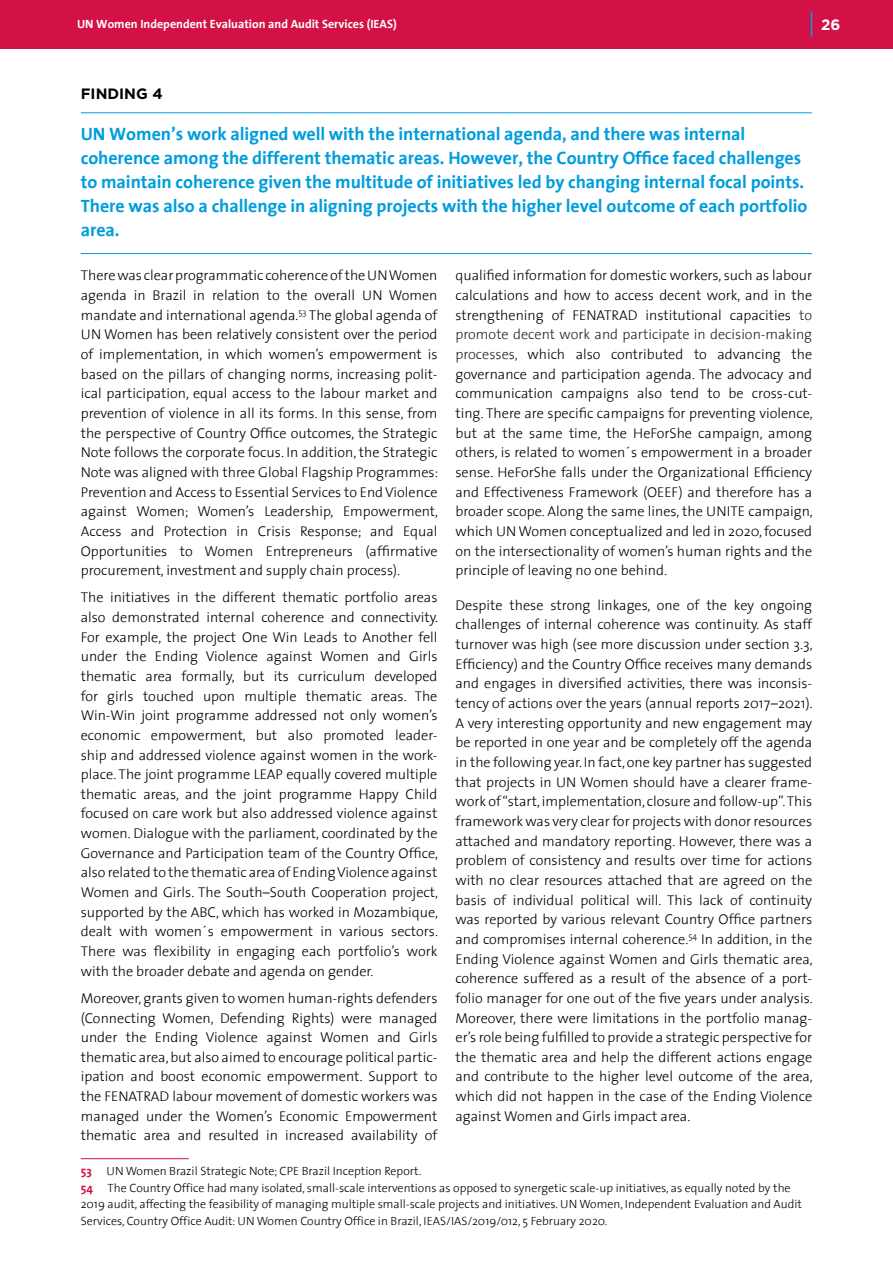
<style>
.page{position:relative;width:893px;height:1263px;background:#fff}
.page>*{position:absolute;margin:0;border:0;box-sizing:border-box;transform-origin:0 0}
.FIndings_Text{font:700 18px/24px "The Sans";letter-spacing:-.005em;color:#009ddc}
.FINDINGS_HEADER{font:700 15px "Gotham";color:#000}
.t1{font:700 15px "Gotham";color:#fff}
.t2{font:300 14.25px/19.6px "The Sans";color:#000;text-align:justify}
.Footnote{font:300 12px/16.5px "The Sans";color:#000}
.t3{font:700 12px "The Sans";color:#fff}
.s1{font-style:italic}
.s2{color:#242424}
.s3{font-weight:700;color:#d31145}
</style>
<div class="page">
<div style="left:0;top:0;width:893px;height:48px;background:#d31145"></div>
<svg style="left:811px;top:11px;width:1px;height:26px"></svg>
<hr style="left:81px;top:112px;width:731px;height:1px;background:#009ddc">
<hr style="left:81px;top:253px;width:731px;height:1px;background:#009ddc">
<hr style="left:81px;top:1158px;width:108px;height:1px;background:#d31145">
<p class="t3" style="left:77px;top:14px;width:321px">UN Women Independent Evaluation and Audit Services (IEAS)</p>
<p class="t1" style="left:821px;top:15px;width:21px">26</p>
<p class="FINDINGS_HEADER" style="left:81px;top:84px;width:83px">FINDING 4</p>
<p class="FIndings_Text" style="left:81px;top:122px;width:728px">UN Women’s work aligned well with the international agenda, and there was internal coherence among the different thematic areas. However, the Country Office faced challenges to maintain coherence given the multitude of initiatives led by changing internal focal points.<br>There was also a challenge in aligning projects with the higher level outcome of each portfolio area.</p>
<p class="t2" style="left:81px;top:265px;width:359px">There was clear programmatic coherence of the UN Women agenda in Brazil in relation to the overall UN Women mandate and international agenda.<sup>53</sup> The global agenda of UN Women has been relatively consistent over the period of implementation, in which women’s empowerment is based on the pillars of changing norms, increasing polit&shy;ical participation, equal access to the labour market and prevention of violence in all its forms. In this sense, from the perspective of Country Office outcomes, the Strategic Note follows the corporate focus. In addition, the Strategic Note was aligned with three Global Flagship Programmes:<br>Prevention and Access to Essential Services to End Violence against Women; Women’s Leadership, Empowerment, Access and Protection in Crisis Response; and Equal Opportunities to Women Entrepreneurs (affirmative procurement, investment and supply chain process).</p>
<p class="t2" style="left:81px;top:587px;width:359px">The initiatives in the different thematic portfolio areas also demonstrated internal coherence and connectivity.<br>For example, the project One Win Leads to Another fell under the Ending Violence against Women and Girls thematic area formally, but its curriculum developed for girls touched upon multiple thematic areas. The Win-Win joint programme addressed not only women’s economic empowerment, but also promoted leader&shy;ship and addressed violence against women in the work&shy;place. The joint programme LEAP equally covered multiple thematic areas, and the joint programme Happy Child focused on care work but also addressed violence against women. Dialogue with the parliament, coordinated by the Governance and Participation team of the Country Office, also related to the thematic area of Ending Violence against Women and Girls. The South<span class="s1">–</span>South Cooperation project, supported by the ABC, which has worked in Mozambique, dealt with women´s empowerment in various sectors.<br>There was flexibility in engaging each portfolio’s work with the broader debate and agenda on gender.</p>
<p class="t2" style="left:81px;top:988px;width:358px">Moreover, grants given to women human-rights defenders (Connecting Women, Defending Rights) were managed under the Ending Violence against Women and Girls thematic area, but also aimed to encourage political partic&shy;ipation and boost economic empowerment. Support to the FENATRAD labour movement of domestic workers was managed under the Women’s Economic Empowerment thematic area and resulted in increased availability of</p>
<p class="t2" style="left:455px;top:265px;width:359px">qualified information for domestic workers, such as labour calculations and how to access decent work, and in the strengthening of FENATRAD institutional capacities <span class="s2">to promote decent work and participate in decision-making processes,</span> which also contributed to advancing the governance and participation agenda. The advocacy and communication campaigns also tend to be cross-cut&shy;ting. There are specific campaigns for preventing violence, but at the same time, the HeForShe campaign, among others, is related to women´s empowerment in a broader sense. HeForShe falls under the Organizational Efficiency and Effectiveness Framework (OEEF) and therefore has a broader scope. Along the same lines, the UNITE campaign, which UN Women conceptualized and led in 2020, focused on the intersectionality of women’s human rights and the principle of leaving no one behind.</p>
<p class="t2" style="left:455px;top:595px;width:359px">Despite these strong linkages, one of the key ongoing challenges of internal coherence was continuity. As staff turnover was high (see more discussion under section 3.3, Efficiency) and the Country Office receives many demands and engages in diversified activities, there was inconsis&shy;tency of actions over the years (annual reports 2017–2021).<br>A very interesting opportunity and new engagement may be reported in one year and be completely off the agenda in the following year. In fact, one key partner has suggested that projects in UN Women should have a clearer frame&shy;work of “start, implementation, closure and follow-up”. This framework was very clear for projects with donor resources attached and mandatory reporting. However, there was a problem of consistency and results over time for actions with no clear resources attached that are agreed on the basis of individual political will. This lack of continuity was reported by various relevant Country Office partners and compromises internal coherence.<sup>54</sup> In addition, in the Ending Violence against Women and Girls thematic area, coherence suffered as a result of the absence of a port&shy;folio manager for one out of the five years under analysis.<br>Moreover, there were limitations in the portfolio manag&shy;er’s role being fulfilled to provide a strategic perspective for the thematic area and help the different actions engage and contribute to the higher level outcome of the area, which did not happen in the case of the Ending Violence against Women and Girls impact area.</p>
<p class="Footnote" style="left:81px;top:1162px;width:342px"><span class="s3">53</span> UN Women Brazil Strategic Note; CPE Brazil Inception Report.</p>
<p class="Footnote" style="left:81px;top:1179px;width:723px"><span class="s3">54</span> The Country Office had many isolated, small-scale interventions as opposed to synergetic scale-up initiatives, as equally noted by the<br>2019 audit, affecting the feasibility of managing multiple small-scale projects and initiatives. UN Women, Independent Evaluation and Audit<br>Services, Country Office Audit: UN Women Country Office in Brazil, IEAS/IAS/2019/012, 5 February 2020.</p>
</div>
